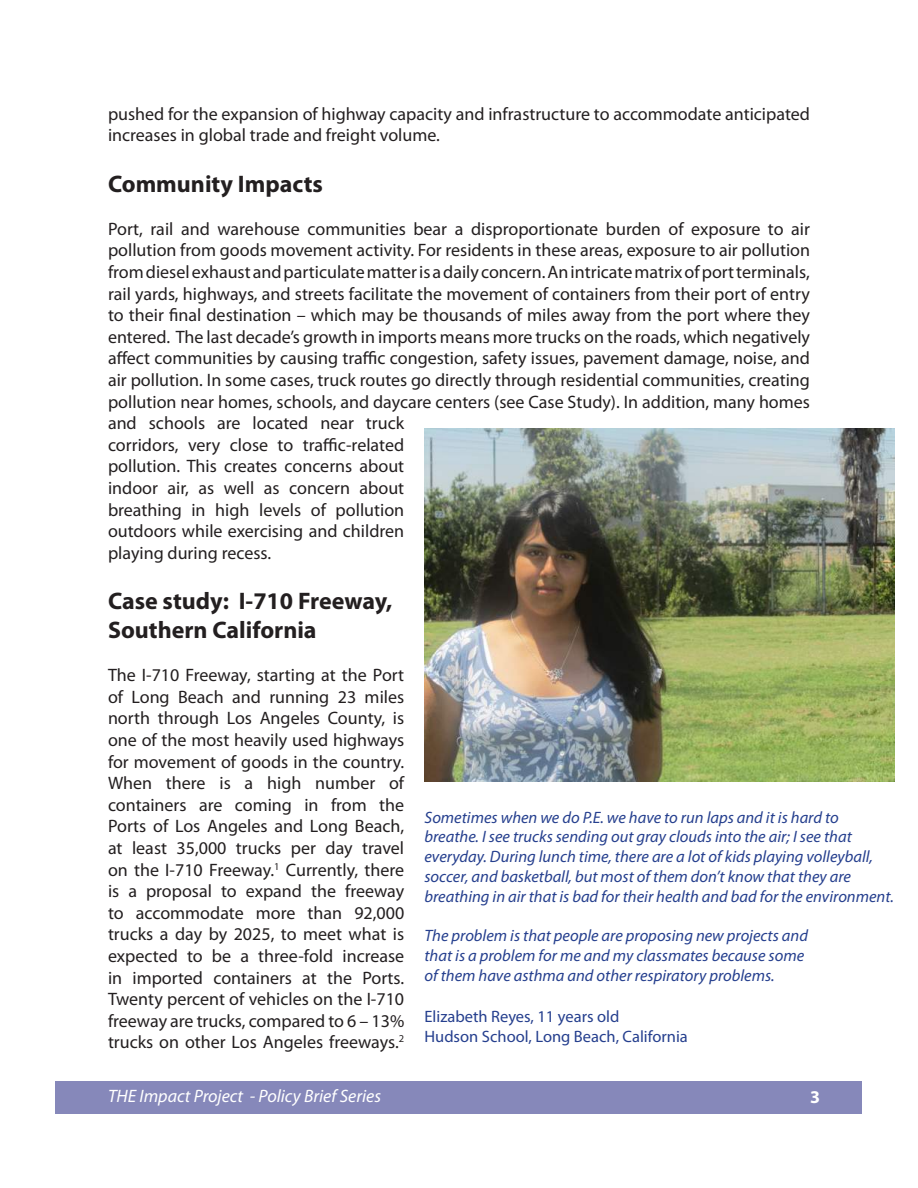
<style>
.page{position:relative;width:918px;height:1188px;background:#fff}
.page>*{position:absolute;margin:0;border:0;box-sizing:border-box;transform-origin:0 0}
.t1{font:700 24px/28.8px "Myriad Pro";color:#231f20}
.t2{font:18px/21.6px "Myriad Pro";color:#231f20}
.t3{font:italic 18px "Myriad Pro";color:#fff}
.t4{font:700 18px "Myriad Pro";color:#fff}
.t5{font:italic 16.5px/19.8px "Myriad Pro";color:#253f8e}
.t6{font:16.5px/19.8px "Myriad Pro";color:#253f8e}
</style>
<div class="page">
<div style="left:56px;top:1082px;width:806px;height:32px;background:#8688ba"></div>
<img style="left:424px;top:428px;width:471px;height:353px">
<p class="t2" style="left:108px;top:102px;width:704px">pushed for the expansion of highway capacity and infrastructure to accommodate anticipated increases in global trade and freight volume.</p>
<h1 class="t1" style="left:108px;top:168px;width:216px">Community Impacts</h1>
<p class="t2" style="left:108px;top:218px;width:704px">Port, rail and warehouse communities bear a disproportionate burden of exposure to air pollution from goods movement activity. For residents in these areas, exposure to air pollution from diesel exhaust and particulate matter is a daily concern. An intricate matrix of port terminals, rail yards, highways, and streets facilitate the movement of containers from their port of entry to their final destination – which may be thousands of miles away from the port where they entered. The last decade’s growth in imports means more trucks on the roads, which negatively affect communities by causing traffic congestion, safety issues, pavement damage, noise, and air pollution. In some cases, truck routes go directly through residential communities, creating pollution near homes, schools, and daycare centers (see Case Study). In addition, many homes and schools are located near truck<br>corridors, very close to traffic-related<br>pollution. This creates concerns about<br>indoor air, as well as concern about<br>breathing in high levels of pollution<br>outdoors while exercising and children<br>playing during recess.</p>
<h1 class="t1" style="left:108px;top:586px;width:286px">Case study: I-710 Freeway,<br>Southern California</h1>
<p class="t2" style="left:108px;top:664px;width:298px;text-align:justify">The I-710 Freeway, starting at the Port of Long Beach and running 23 miles north through Los Angeles County, is one of the most heavily used highways for movement of goods in the country.<br>When there is a high number of containers are coming in from the Ports of Los Angeles and Long Beach, at least 35,000 trucks per day travel on the I-710 Freeway.<sup>1</sup> Currently, there is a proposal to expand the freeway to accommodate more than 92,000 trucks a day by 2025, to meet what is expected to be a three-fold increase in imported containers at the Ports.<br>Twenty percent of vehicles on the I-710 freeway are trucks, compared to 6 – 13% trucks on other Los Angeles freeways.<sup>2</sup></p>
<p class="t5" style="left:424px;top:807px;width:471px">Sometimes when we do P.E. we have to run laps and it is hard to breathe. I see trucks sending out gray clouds into the air; I see that everyday. During lunch time, there are a lot of kids playing volleyball, soccer, and basketball, but most of them don’t know that they are breathing in air that is bad for their health and bad for the environment.</p>
<p class="t5" style="left:424px;top:926px;width:385px">The problem is that people are proposing new projects and that is a problem for me and my classmates because some of them have asthma and other respiratory problems.</p>
<p class="t6" style="left:424px;top:1007px;width:265px">Elizabeth Reyes, 11 years old<br>Hudson School, Long Beach, California</p>
<p class="t3" style="left:108px;top:1085px;width:275px">THE Impact Project - Policy Brief Series</p>
<p class="t4" style="left:810px;top:1085px;width:11px">3</p>
</div>
